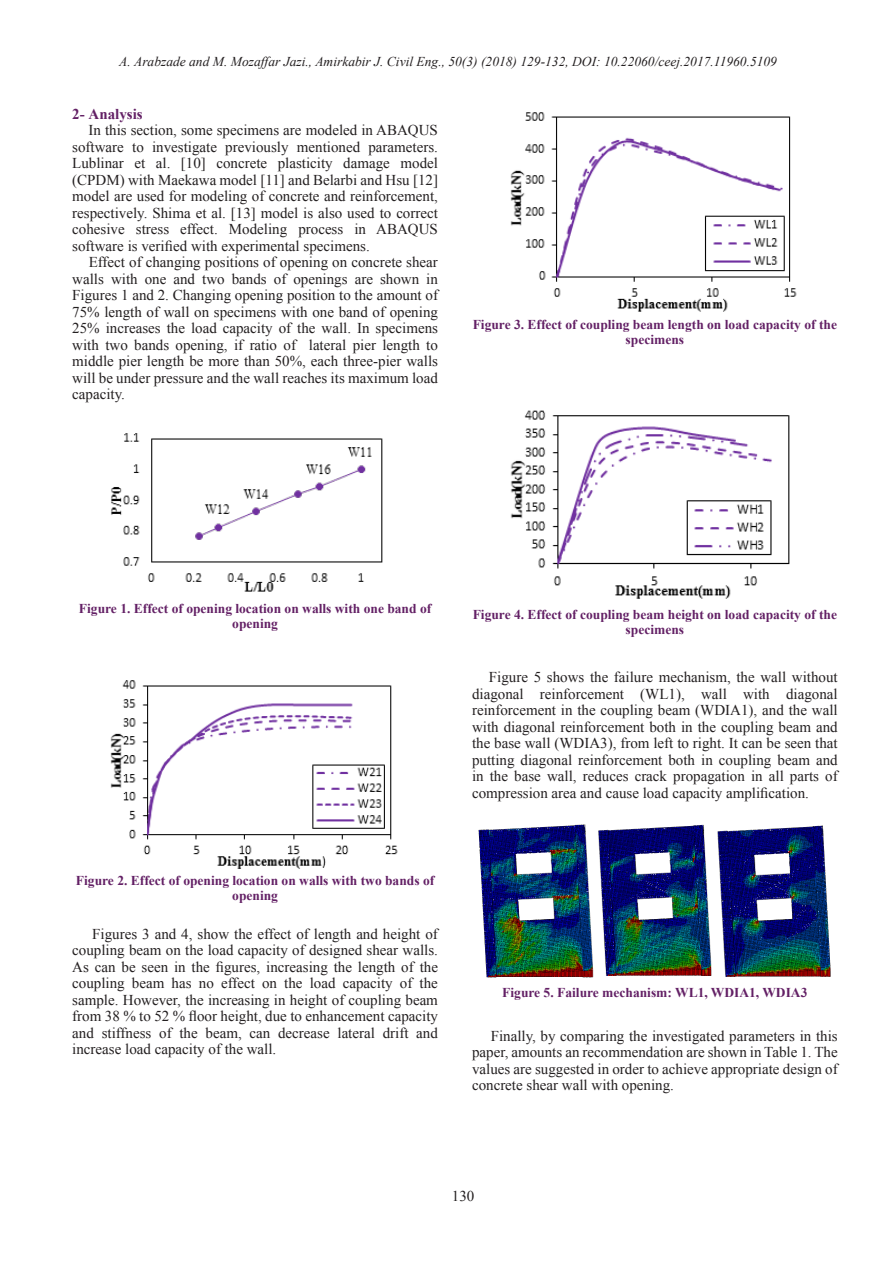
<style>
.page{position:relative;width:893px;height:1263px;background:#fff}
.page>*{position:absolute;margin:0;border:0;box-sizing:border-box;transform-origin:0 0}
.Normal_Text{font:15px/16.5px "Times New Roman";color:#231f20;text-align:justify}
.t1{font:700 15px "Times New Roman";color:#632065}
.Captions__Figures__d{font:700 13.5px/15px "Times New Roman";color:#632065;text-align:center}
.t2{font:italic 13.5px "Times New Roman";color:#231f20}
</style>
<div class="page">
<img style="left:111px;top:433px;width:272px;height:159px">
<img style="left:110px;top:680px;width:288px;height:189px">
<img style="left:510px;top:112px;width:287px;height:200px">
<img style="left:510px;top:410px;width:280px;height:189px">
<img style="left:478px;top:824px;width:353px;height:154px">
<p class="t2" style="left:119px;top:52px;width:659px">A. Arabzade and M. Mozaffar Jazi., Amirkabir J. Civil Eng., 50(3) (2018) 129-132, DOI: 10.22060/ceej.2017.11960.5109</p>
<p class="t1" style="left:72px;top:103px;width:72px">2- Analysis</p>
<p class="Normal_Text" style="left:72px;top:122px;width:367px;text-indent:16px">In this section, some specimens are modeled in ABAQUS software to investigate previously mentioned parameters.<br>Lublinar et al. [10] concrete plasticity damage model (CPDM) with Maekawa model [11] and Belarbi and Hsu [12] model are used for modeling of concrete and reinforcement, respectively. Shima et al. [13] model is also used to correct cohesive stress effect. Modeling process in ABAQUS software is verified with experimental specimens.</p>
<p class="Normal_Text" style="left:72px;top:254px;width:367px;text-indent:16px">Effect of changing positions of opening on concrete shear walls with one and two bands of openings are shown in Figures 1 and 2. Changing opening position to the amount of 75% length of wall on specimens with one band of opening 25% increases the load capacity of the wall. In specimens with two bands opening, if ratio of lateral pier length to middle pier length be more than 50%, each three-pier walls will be under pressure and the wall reaches its maximum load capacity.</p>
<p class="Captions__Figures__d" style="left:473px;top:317px;width:366px">Figure 3. Effect of coupling beam length on load capacity of the specimens</p>
<p class="Captions__Figures__d" style="left:79px;top:601px;width:354px">Figure 1. Effect of opening location on walls with one band of opening</p>
<p class="Captions__Figures__d" style="left:76px;top:873px;width:360px">Figure 2. Effect of opening location on walls with two bands of opening</p>
<p class="Normal_Text" style="left:72px;top:925px;width:367px;text-indent:20px">Figures 3 and 4, show the effect of length and height of coupling beam on the load capacity of designed shear walls.<br>As can be seen in the figures, increasing the length of the coupling beam has no effect on the load capacity of the sample. However, the increasing in height of coupling beam from 38 % to 52 % floor height, due to enhancement capacity and stiffness of the beam, can decrease lateral drift and increase load capacity of the wall.</p>
<p class="Captions__Figures__d" style="left:473px;top:607px;width:366px">Figure 4. Effect of coupling beam height on load capacity of the specimens</p>
<p class="Normal_Text" style="left:472px;top:669px;width:367px;text-indent:17px">Figure 5 shows the failure mechanism, the wall without diagonal reinforcement (WL1), wall with diagonal reinforcement in the coupling beam (WDIA1), and the wall with diagonal reinforcement both in the coupling beam and the base wall (WDIA3), from left to right. It can be seen that putting diagonal reinforcement both in coupling beam and in the base wall, reduces crack propagation in all parts of compression area and cause load capacity amplification.</p>
<p class="Captions__Figures__d" style="left:502px;top:984px;width:307px">Figure 5. Failure mechanism: WL1, WDIA1, WDIA3</p>
<p class="Normal_Text" style="left:472px;top:1027px;width:367px;text-indent:19px">Finally, by comparing the investigated parameters in this paper, amounts an recommendation are shown in Table 1. The values are suggested in order to achieve appropriate design of concrete shear wall with opening.</p>
<p class="Normal_Text" style="left:452px;top:1187px;width:24px">130</p>
</div>
